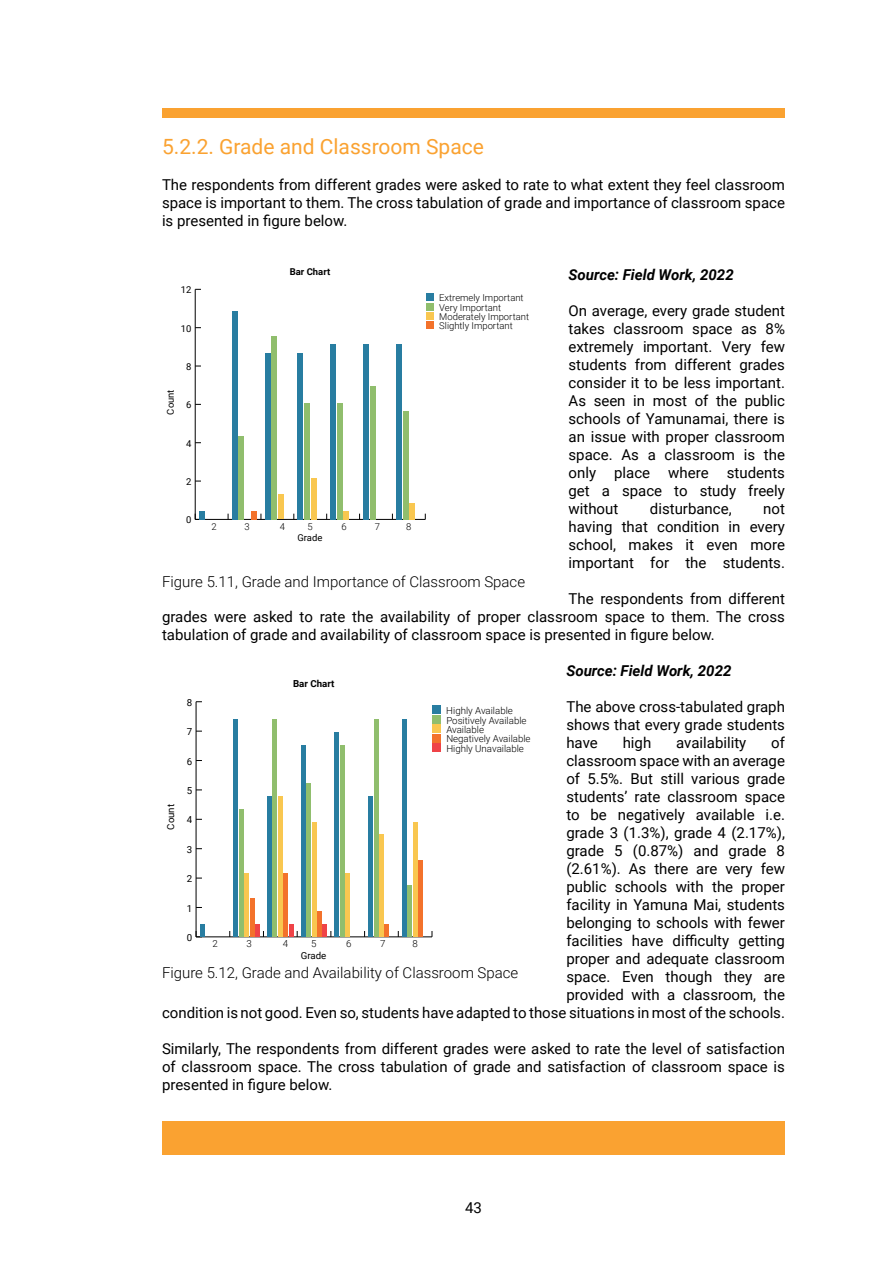
<style>
.page{position:relative;width:893px;height:1263px;background:#fff}
.page>*{position:absolute;margin:0;border:0;box-sizing:border-box;transform-origin:0 0}
.t1{font:21px "Roboto";color:#faa231}
.t2{font:15px/18px "Roboto";color:#000;text-align:justify}
.t3{font:300 15px "Roboto";color:#000101}
.t4{font:italic 700 15px "Roboto";color:#000}
.t5{font:9.75px "Roboto";color:#000}
.t6{font:300 9.6px/9.4px "Roboto";color:#000}
.t7{font:9.6px "Roboto";color:#000}
.t8{font:700 9.6px "Roboto";color:#000}
.t9{font:300 9.45px/9.3px "Roboto";color:#000}
.t10{font:9.45px "Roboto";color:#000}
.t11{font:700 9.45px "Roboto";color:#000}
</style>
<div class="page">
<div style="left:426px;top:293px;width:8px;height:8px;background:#287da1"></div>
<div style="left:426px;top:303px;width:8px;height:8px;background:#90be6d"></div>
<div style="left:426px;top:312px;width:8px;height:8px;background:#f9c750"></div>
<div style="left:426px;top:321px;width:8px;height:8px;background:#f3722b"></div>
<hr style="left:195px;top:519px;width:230px;height:1px;background:#000">
<hr style="left:195px;top:289px;width:1px;height:230px;background:#000">
<div style="left:251px;top:511px;width:6px;height:8px;background:#f3722b"></div>
<div style="left:278px;top:494px;width:6px;height:25px;background:#f9c750"></div>
<div style="left:311px;top:478px;width:5px;height:41px;background:#f9c750"></div>
<div style="left:343px;top:511px;width:6px;height:8px;background:#f9c750"></div>
<div style="left:409px;top:503px;width:6px;height:16px;background:#f9c750"></div>
<div style="left:238px;top:436px;width:6px;height:83px;background:#90be6d"></div>
<div style="left:271px;top:336px;width:6px;height:183px;background:#90be6d"></div>
<div style="left:304px;top:403px;width:6px;height:116px;background:#90be6d"></div>
<div style="left:337px;top:403px;width:6px;height:116px;background:#90be6d"></div>
<div style="left:370px;top:386px;width:6px;height:133px;background:#90be6d"></div>
<div style="left:403px;top:411px;width:5px;height:108px;background:#90be6d"></div>
<div style="left:199px;top:511px;width:6px;height:8px;background:#287da1"></div>
<div style="left:232px;top:311px;width:6px;height:208px;background:#287da1"></div>
<div style="left:265px;top:353px;width:5px;height:166px;background:#287da1"></div>
<div style="left:297px;top:353px;width:6px;height:166px;background:#287da1"></div>
<div style="left:330px;top:344px;width:6px;height:175px;background:#287da1"></div>
<div style="left:363px;top:344px;width:6px;height:175px;background:#287da1"></div>
<div style="left:396px;top:344px;width:6px;height:175px;background:#287da1"></div>
<div style="left:433px;top:706px;width:8px;height:8px;background:#287da1"></div>
<div style="left:433px;top:715px;width:8px;height:8px;background:#90be6d"></div>
<div style="left:433px;top:725px;width:8px;height:8px;background:#f9c750"></div>
<div style="left:433px;top:734px;width:8px;height:8px;background:#f3722b"></div>
<div style="left:433px;top:744px;width:8px;height:8px;background:#ef4347"></div>
<hr style="left:196px;top:936px;width:236px;height:1px;background:#000">
<hr style="left:196px;top:702px;width:1px;height:235px;background:#000">
<div style="left:255px;top:924px;width:5px;height:13px;background:#ef4347"></div>
<div style="left:289px;top:924px;width:5px;height:13px;background:#ef4347"></div>
<div style="left:322px;top:924px;width:5px;height:13px;background:#ef4347"></div>
<hr style="left:250px;top:899px;width:4px;height:38px;background:#f3722b">
<div style="left:283px;top:873px;width:5px;height:64px;background:#f3722b"></div>
<div style="left:317px;top:911px;width:5px;height:26px;background:#f3722b"></div>
<div style="left:384px;top:924px;width:5px;height:13px;background:#f3722b"></div>
<div style="left:418px;top:860px;width:5px;height:77px;background:#f3722b"></div>
<div style="left:244px;top:873px;width:5px;height:64px;background:#f9c750"></div>
<div style="left:278px;top:796px;width:5px;height:141px;background:#f9c750"></div>
<hr style="left:312px;top:822px;width:4px;height:115px;background:#f9c750">
<div style="left:345px;top:873px;width:5px;height:64px;background:#f9c750"></div>
<div style="left:379px;top:834px;width:5px;height:103px;background:#f9c750"></div>
<div style="left:413px;top:822px;width:5px;height:115px;background:#f9c750"></div>
<div style="left:239px;top:809px;width:5px;height:128px;background:#90be6d"></div>
<div style="left:272px;top:720px;width:5px;height:217px;background:#90be6d"></div>
<div style="left:306px;top:783px;width:5px;height:154px;background:#90be6d"></div>
<div style="left:340px;top:745px;width:5px;height:192px;background:#90be6d"></div>
<hr style="left:374px;top:720px;width:4px;height:217px;background:#90be6d">
<div style="left:407px;top:886px;width:5px;height:51px;background:#90be6d"></div>
<div style="left:200px;top:924px;width:5px;height:13px;background:#287da1"></div>
<div style="left:233px;top:720px;width:5px;height:217px;background:#287da1"></div>
<div style="left:267px;top:796px;width:5px;height:141px;background:#287da1"></div>
<div style="left:301px;top:745px;width:5px;height:192px;background:#287da1"></div>
<div style="left:334px;top:732px;width:5px;height:205px;background:#287da1"></div>
<div style="left:368px;top:796px;width:5px;height:141px;background:#287da1"></div>
<div style="left:402px;top:720px;width:5px;height:217px;background:#287da1"></div>
<div style="left:162px;top:1122px;width:623px;height:33px;background:#faa231"></div>
<div style="left:162px;top:108px;width:623px;height:9px;background:#faa231"></div>
<h1 class="t1" style="left:162px;top:132px;width:323px">5.2.2. Grade and Classroom Space</h1>
<p class="t2" style="left:162px;top:175px;width:624px">The respondents from different grades were asked to rate to what extent they feel classroom space is important to them. The cross tabulation of grade and importance of classroom space is presented in figure below.</p>
<p class="t4" style="left:569px;top:264px;width:167px">Source: Field Work, 2022</p>
<p class="t2" style="left:569px;top:301px;width:218px">On average, every grade student takes classroom space as 8% extremely important. Very few students from different grades consider it to be less important.<br>As seen in most of the public schools of Yamunamai, there is an issue with proper classroom space. As a classroom is the only place where students get a space to study freely without</p>
<p class="t11" style="left:290px;top:265px;width:42px">Bar Chart</p>
<p class="t10" style="left:181px;top:283px;width:12px">12</p>
<p class="t9" style="left:439px;top:293px;width:91px">Extremely Important<br>Very Important<br>Moderately Important<br>Slightly Important</p>
<p class="t10" style="left:181px;top:322px;width:12px">10</p>
<p class="t10" style="left:186px;top:360px;width:7px">8</p>
<p class="t10" style="left:164px;top:415px;width:27px;rotate:-90deg">Count</p>
<p class="t10" style="left:186px;top:398px;width:7px">6</p>
<p class="t10" style="left:186px;top:437px;width:7px">4</p>
<p class="t10" style="left:186px;top:475px;width:7px">2</p>
<p class="t2" style="left:650px;top:499px;width:83px">disturbance,</p>
<p class="t2" style="left:569px;top:499px;width:218px;text-indent:195px">not having that condition in every school, makes it even more important for the students.</p>
<p class="t2" style="left:162px;top:589px;width:624px;text-indent:407px">The respondents from different grades were asked to rate the availability of proper classroom space to them. The cross tabulation of grade and availability of classroom space is presented in figure below.</p>
<p class="t4" style="left:566px;top:660px;width:167px">Source: Field Work, 2022</p>
<p class="t2" style="left:566px;top:697px;width:220px">The above cross-tabulated graph shows that every grade students have</p>
<p class="t10" style="left:186px;top:513px;width:7px">0</p>
<p class="t9" style="left:211px;top:521px;width:7px">2</p>
<p class="t9" style="left:245px;top:521px;width:7px">3</p>
<p class="t9" style="left:280px;top:521px;width:7px">4</p>
<p class="t9" style="left:308px;top:521px;width:7px">5</p>
<p class="t9" style="left:342px;top:521px;width:7px">6</p>
<p class="t9" style="left:375px;top:521px;width:7px">7</p>
<p class="t9" style="left:406px;top:521px;width:7px">8</p>
<p class="t10" style="left:297px;top:531px;width:26px">Grade</p>
<p class="t3" style="left:162px;top:571px;width:365px">Figure 5.11, Grade and Importance of Classroom Space</p>
<p class="t8" style="left:293px;top:677px;width:43px">Bar Chart</p>
<p class="t7" style="left:187px;top:696px;width:7px">8</p>
<p class="t6" style="left:446px;top:705px;width:86px">Highly Available<br>Positively Available<br>Available<br>Negatively Available<br>Highly Unavailable</p>
<p class="t7" style="left:187px;top:725px;width:7px">7</p>
<p class="t2" style="left:162px;top:733px;width:624px;text-align:right">of<br>classroom space with an average<br>of 5.5%. But still various grade<br>students’ rate classroom space<br>to be negatively available i.e.<br>grade 3 (1.3%), grade 4 (2.17%),<br>grade 5 (0.87%) and grade 8<br>(2.61%). As there are very few<br>public schools with the proper<br>facility in Yamuna Mai, students<br>belonging to schools with fewer<br>facilities have difficulty getting<br>proper and adequate classroom<br>space. Even though they are<br>provided with a classroom, the<br>condition is not good. Even so, students have adapted to those situations in most of the schools.</p>
<p class="t2" style="left:162px;top:1039px;width:624px">Similarly, The respondents from different grades were asked to rate the level of satisfaction of classroom space. The cross tabulation of grade and satisfaction of classroom space is presented in figure below.</p>
<p class="t2" style="left:623px;top:733px;width:30px">high</p>
<p class="t2" style="left:676px;top:733px;width:72px">availability</p>
<p class="t7" style="left:187px;top:754px;width:7px">6</p>
<p class="t7" style="left:187px;top:784px;width:7px">5</p>
<p class="t5" style="left:164px;top:830px;width:27px;rotate:-90deg">Count</p>
<p class="t7" style="left:187px;top:813px;width:7px">4</p>
<p class="t7" style="left:187px;top:843px;width:7px">3</p>
<p class="t7" style="left:187px;top:872px;width:7px">2</p>
<p class="t7" style="left:187px;top:901px;width:7px">1</p>
<p class="t7" style="left:187px;top:931px;width:7px">0</p>
<p class="t6" style="left:213px;top:939px;width:7px">2</p>
<p class="t6" style="left:247px;top:939px;width:7px">3</p>
<p class="t6" style="left:283px;top:939px;width:7px">4</p>
<p class="t6" style="left:311px;top:939px;width:7px">5</p>
<p class="t6" style="left:346px;top:939px;width:7px">6</p>
<p class="t6" style="left:380px;top:939px;width:7px">7</p>
<p class="t6" style="left:412px;top:939px;width:7px">8</p>
<p class="t7" style="left:301px;top:949px;width:27px">Grade</p>
<p class="t3" style="left:162px;top:962px;width:358px">Figure 5.12, Grade and Availability of Classroom Space</p>
<p class="t2" style="left:465px;top:1198px;width:18px">43</p>
</div>
